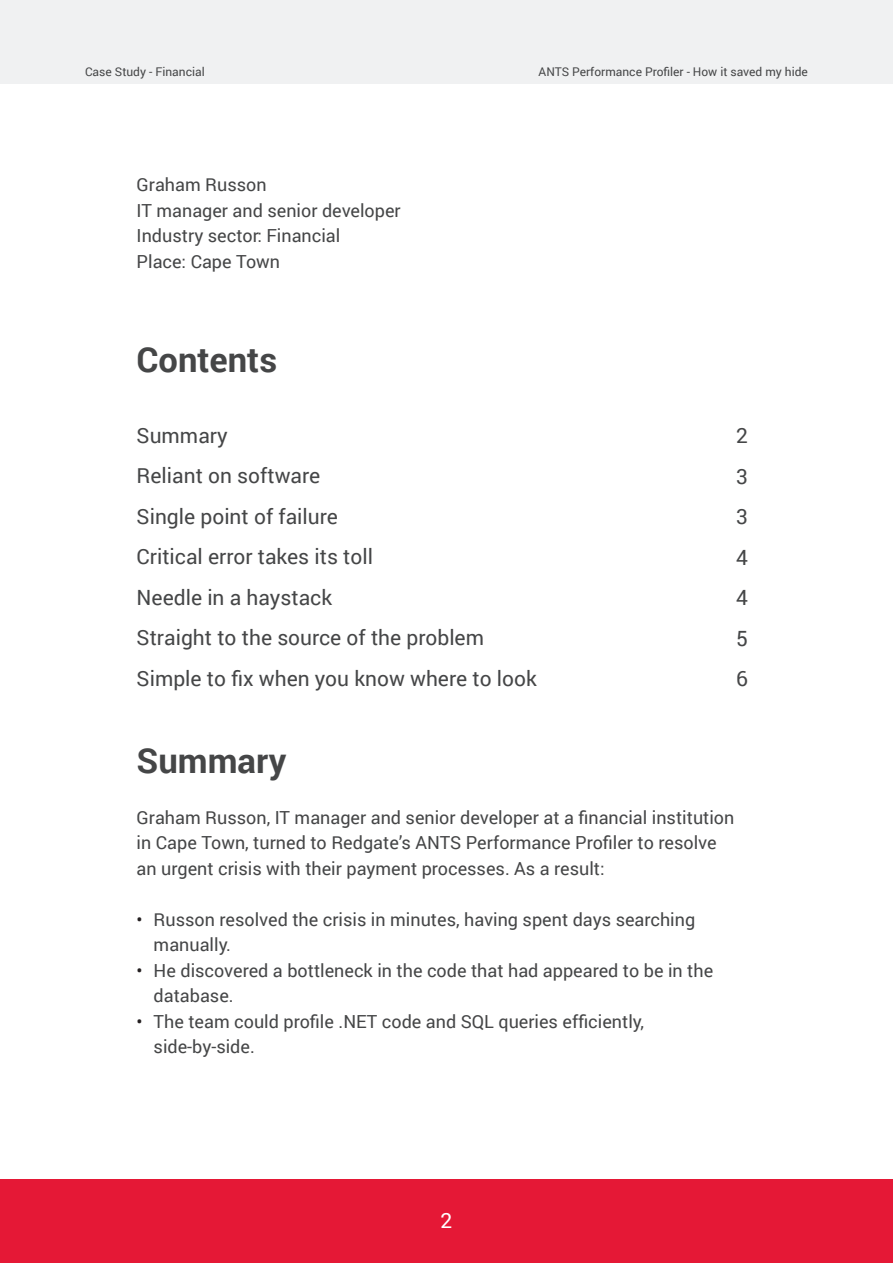
<style>
.page{position:relative;width:893px;height:1263px;background:#fff}
.page>*{position:absolute;margin:0;border:0;box-sizing:border-box;transform-origin:0 0}
.t1{font:700 34.5px "Roboto";color:#454647}
.t2{font:21px "Roboto";color:#454647}
.t3{font:21px "Roboto";color:#fff}
.t4{font:18px/25.5px "Roboto";color:#454647}
.t5{font:12px "Roboto";color:#454647}
.s1{color:#231f20}
</style>
<div class="page">
<div style="left:0;top:0;width:893px;height:84px;background:#f0f1f2"></div>
<div style="left:0;top:1179px;width:893px;height:84px;background:#e51836"></div>
<p class="t5" style="left:85px;top:63px;width:121px">Case Study - Financial</p>
<p class="t5" style="left:539px;top:63px;width:271px">ANTS Performance Profiler - How it saved my hide</p>
<p class="t4" style="left:137px;top:171px;width:132px">Graham Russon</p>
<p class="t4" style="left:137px;top:197px;width:266px">IT manager and senior developer</p>
<p class="t4" style="left:137px;top:222px;width:205px">Industry sector: Financial</p>
<p class="t4" style="left:137px;top:248px;width:145px">Place: Cape Town</p>
<p class="t1" style="left:137px;top:335px;width:142px">Contents</p>
<p class="t2" style="left:137px;top:420px;width:93px">Summary</p>
<p class="t2" style="left:137px;top:461px;width:185px">Reliant on software</p>
<p class="t2" style="left:137px;top:501px;width:203px">Single point of failure</p>
<p class="t2" style="left:137px;top:542px;width:238px">Critical error takes its toll</p>
<p class="t2" style="left:137px;top:582px;width:197px">Needle in a haystack</p>
<p class="t2" style="left:137px;top:623px;width:349px">Straight to the source of the problem</p>
<p class="t2" style="left:137px;top:663px;width:402px">Simple to fix when you know where to look</p>
<p class="t2" style="left:736px;top:421px;width:13px">2</p>
<p class="t2" style="left:736px;top:461px;width:13px">3</p>
<p class="t2" style="left:736px;top:502px;width:13px">3</p>
<p class="t2" style="left:736px;top:542px;width:13px">4</p>
<p class="t2" style="left:736px;top:583px;width:13px">4</p>
<p class="t2" style="left:736px;top:623px;width:13px">5</p>
<p class="t2" style="left:736px;top:664px;width:13px">6</p>
<p class="t1" style="left:137px;top:736px;width:151px">Summary</p>
<p class="t4" style="left:137px;top:804px;width:599px">Graham Russon, IT manager and senior developer at a financial institution in Cape Town, turned to Redgate’s ANTS Performance Profiler to resolve an urgent crisis with their payment processes. As a result:</p>
<p class="t4" style="left:154px;top:906px;width:543px;text-indent:-17px"><span class="s1">•</span> Russon resolved the crisis in minutes, having spent days searching manually.</p>
<p class="t4" style="left:154px;top:957px;width:561px;text-indent:-17px"><span class="s1">•</span> He discovered a bottleneck in the code that had appeared to be in the database.</p>
<p class="t4" style="left:154px;top:1008px;width:492px;text-indent:-17px"><span class="s1">•</span> The team could profile .NET code and SQL queries efficiently, side-by-side.</p>
<p class="t3" style="left:441px;top:1206px;width:13px">2</p>
</div>
